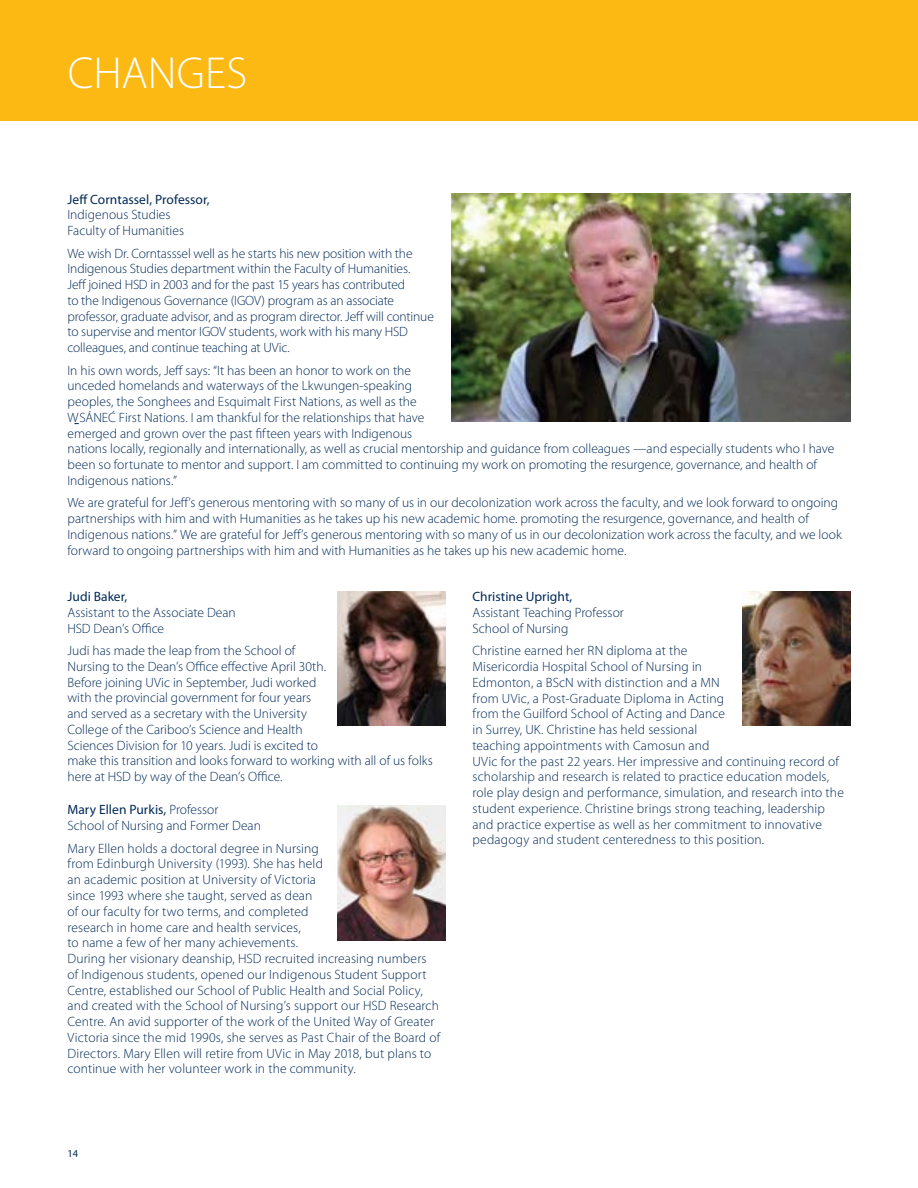
<style>
.page{position:relative;width:918px;height:1188px;background:#fff}
.page>*{position:absolute;margin:0;border:0;box-sizing:border-box;transform-origin:0 0}
.t1{font:300 45px "Myriad Pro";color:#fff}
.t2{font:300 13.5px/15.8px "Myriad Pro";letter-spacing:.005em;color:#002957}
.t3{font:13.5px "Myriad Pro";letter-spacing:.005em;color:#002957}
.t4{font:13.5px "Aboriginal Sans";color:#002957}
.t5{font:10.5px "Myriad Pro";color:#002957}
.s1{font-weight:400}
</style>
<div class="page">
<div style="left:0;top:0;width:918px;height:121px;background:#fdb913"></div>
<img style="left:338px;top:591px;width:108px;height:135px">
<img style="left:743px;top:591px;width:107px;height:135px">
<img style="left:451px;top:193px;width:399px;height:229px">
<img style="left:338px;top:806px;width:108px;height:134px">
<h1 class="t1" style="left:68px;top:46px;width:181px">CHANGES</h1>
<p class="t3" style="left:68px;top:191px;width:144px">Jeff Corntassel, Professor,</p>
<p class="t2" style="left:68px;top:207px;width:118px">Indigenous Studies<br>Faculty of Humanities</p>
<p class="t2" style="left:68px;top:245px;width:368px">We wish Dr. Corntasssel well as he starts his new position with the Indigenous Studies department within the Faculty of Humanities.<br>Jeff joined HSD in 2003 and for the past 15 years has contributed<br>to the Indigenous Governance (IGOV) program as an associate professor, graduate advisor, and as program director. Jeff will continue to supervise and mentor IGOV students, work with his many HSD colleagues, and continue teaching at UVic.</p>
<p class="t2" style="left:68px;top:362px;width:358px">In his own words, Jeff says: “It has been an honor to work on the unceded homelands and waterways of the Lkwungen-speaking peoples, the Songhees and Esquimalt First Nations, as well as the WSÁNEĆ First Nations. I am thankful for the relationships that have</p>
<p class="t4" style="left:80px;top:408px;width:7px">̱</p>
<p class="t2" style="left:68px;top:425px;width:769px">emerged and grown over the past fifteen years with Indigenous<br>nations locally, regionally and internationally, as well as crucial mentorship and guidance from colleagues —and especially students who I have been so fortunate to mentor and support. I am committed to continuing my work on promoting the resurgence, governance, and health of Indigenous nations.”</p>
<p class="t2" style="left:68px;top:495px;width:776px">We are grateful for Jeff’s generous mentoring with so many of us in our decolonization work across the faculty, and we look forward to ongoing partnerships with him and with Humanities as he takes up his new academic home. promoting the resurgence, governance, and health of Indigenous nations.” We are grateful for Jeff’s generous mentoring with so many of us in our decolonization work across the faculty, and we look forward to ongoing partnerships with him and with Humanities as he takes up his new academic home.</p>
<p class="t3" style="left:68px;top:588px;width:61px">Judi Baker,</p>
<p class="t2" style="left:68px;top:604px;width:170px">Assistant to the Associate Dean<br>HSD Dean’s Office</p>
<p class="t2" style="left:68px;top:643px;width:367px">Judi has made the leap from the School of<br>Nursing to the Dean’s Office effective April 30th.<br>Before joining UVic in September, Judi worked<br>with the provincial government for four years<br>and served as a secretary with the University<br>College of the Cariboo’s Science and Health<br>Sciences Division for 10 years. Judi is excited to<br>make this transition and looks forward to working with all of us folks here at HSD by way of the Dean’s Office.</p>
<p class="t2" style="left:68px;top:802px;width:195px"><span class="s1">Mary Ellen Purkis,</span> Professor<br>School of Nursing and Former Dean</p>
<p class="t2" style="left:68px;top:840px;width:374px">Mary Ellen holds a doctoral degree in Nursing<br>from Edinburgh University (1993). She has held<br>an academic position at University of Victoria<br>since 1993 where she taught, served as dean<br>of our faculty for two terms, and completed<br>research in home care and health services,<br>to name a few of her many achievements.<br>During her visionary deanship, HSD recruited increasing numbers of Indigenous students, opened our Indigenous Student Support Centre, established our School of Public Health and Social Policy, and created with the School of Nursing’s support our HSD Research Centre. An avid supporter of the work of the United Way of Greater Victoria since the mid 1990s, she serves as Past Chair of the Board of Directors. Mary Ellen will retire from UVic in May 2018, but plans to continue with her volunteer work in the community.</p>
<p class="t5" style="left:68px;top:1147px;width:12px">14</p>
<p class="t3" style="left:472px;top:588px;width:101px">Christine Upright,</p>
<p class="t2" style="left:473px;top:605px;width:153px">Assistant Teaching Professor<br>School of Nursing</p>
<p class="t2" style="left:473px;top:643px;width:373px">Christine earned her RN diploma at the<br>Misericordia Hospital School of Nursing in<br>Edmonton, a BScN with distinction and a MN<br>from UVic, a Post-Graduate Diploma in Acting<br>from the Guilford School of Acting and Dance<br>in Surrey, UK. Christine has held sessional<br>teaching appointments with Camosun and<br>UVic for the past 22 years. Her impressive and continuing record of scholarship and research is related to practice education models, role play design and performance, simulation, and research into the student experience. Christine brings strong teaching, leadership and practice expertise as well as her commitment to innovative pedagogy and student centeredness to this position.</p>
</div>
